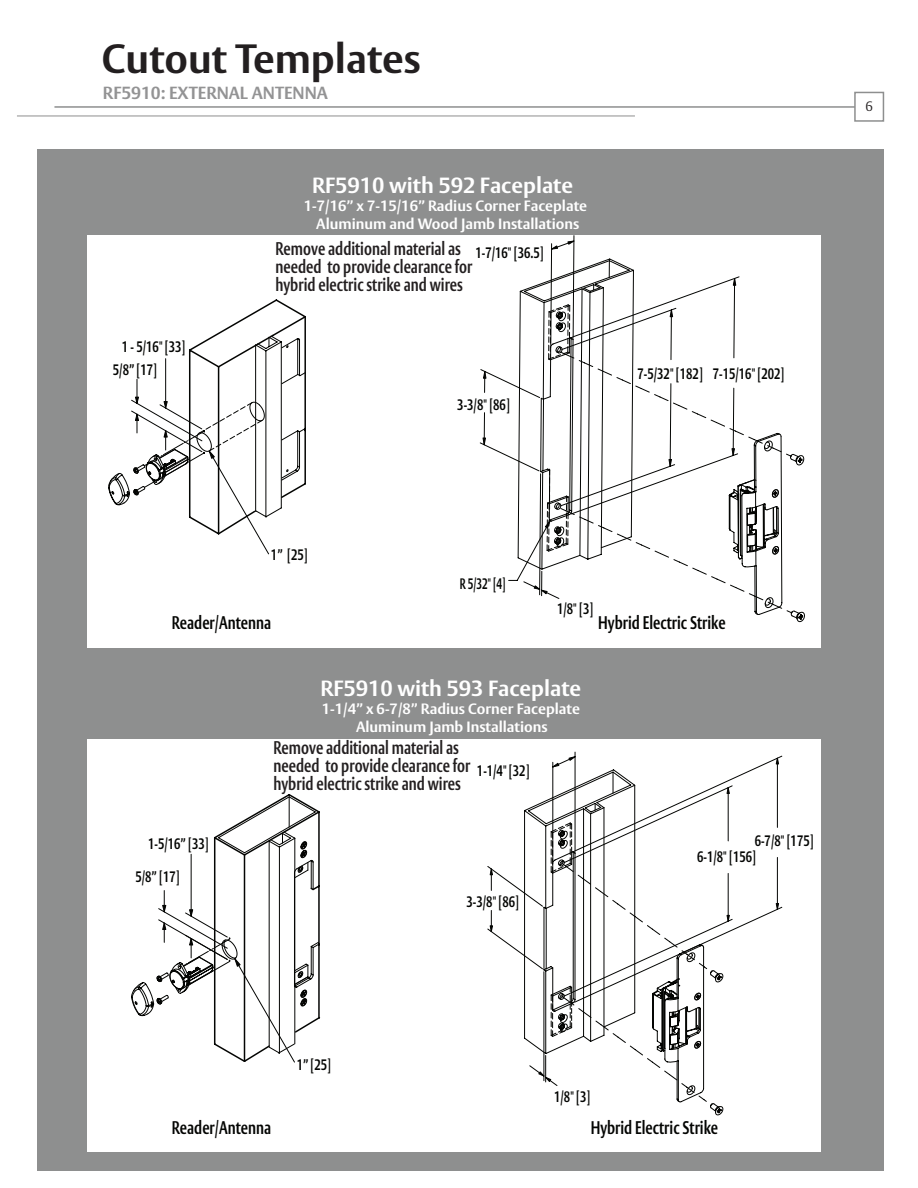
<style>
.page{position:relative;width:918px;height:1188px;background:#fff}
.page>*{position:absolute;margin:0;border:0;box-sizing:border-box;transform-origin:0 0}
.t1{font:700 40.5px "ASSA Vesta";color:#231f20}
.t2{font:700 21.75px "ASSA Vesta";color:#fff}
.t3{font:700 18.15px/18px "ASSA Vesta";color:#231f20;scale:.75 1}
.t4{font:700 18.15px "ASSA Vesta";color:#040503;scale:.75 1}
.t5{font:700 17.4px "ASSA Vesta";color:#939394}
.t6{font:700 15px "ASSA Vesta";color:#040503;scale:.75 1}
.t7{font:700 15px "ASSA Vesta";color:#040503;scale:.67 1}
.t8{font:700 14.85px/17.7px "ASSA Vesta";color:#fff;text-align:center}
.t9{font:300 13.5px "ASSA Vesta";color:#231f20}
</style>
<div class="page">
<hr style="left:54px;top:106px;width:816px;height:2px;background:#8e8f8f">
<div style="left:854px;top:92px;width:30px;height:30px;background:#fff;border:2px solid #8e8f8f"></div>
<hr style="left:17px;top:116px;width:618px;height:1px;background:#8e8f8f">
<div style="left:37px;top:149px;width:847px;height:1022px;background:#8e8f8f"></div>
<div style="left:87px;top:235px;width:734px;height:413px;background:#fff"></div>
<div style="left:87px;top:739px;width:733px;height:413px;background:#fff"></div>
<svg style="left:733px;top:756px;width:49px;height:175px"></svg>
<svg style="left:487px;top:752px;width:246px;height:363px"></svg>
<svg style="left:480px;top:235px;width:325px;height:387px"></svg>
<svg style="left:108px;top:299px;width:213px;height:764px"></svg>
<h1 class="t1" style="left:102px;top:34px;width:320px">Cutout Templates</h1>
<p class="t5" style="left:103px;top:82px;width:226px">RF5910: EXTERNAL ANTENNA</p>
<p class="t2" style="left:312px;top:172px;width:262px">RF5910 with 592 Faceplate</p>
<p class="t8" style="left:304px;top:197px;width:285px">1-7/16” x 7-15/16” Radius Corner Faceplate<br>Aluminum and Wood Jamb Installations</p>
<p class="t6" style="left:122px;top:337px;width:86px">1 - 5/16" [33]</p>
<p class="t6" style="left:113px;top:361px;width:60px">5/8” [17]</p>
<p class="t3" style="left:275px;top:240px;width:264px">Remove additional material as needed to provide clearance for hybrid electric strike and wires</p>
<p class="t6" style="left:475px;top:243px;width:92px">1-7/16" [36.5]</p>
<p class="t6" style="left:457px;top:395px;width:72px">3-3/8" [86]</p>
<p class="t6" style="left:638px;top:364px;width:89px">7-5/32" [182]</p>
<p class="t6" style="left:713px;top:364px;width:97px">7-15/16" [202]</p>
<p class="t9" style="left:865px;top:98px;width:9px">6</p>
<p class="t6" style="left:271px;top:546px;width:51px">1” [25]</p>
<p class="t7" style="left:460px;top:574px;width:70px">R 5/32" [4]</p>
<p class="t6" style="left:557px;top:599px;width:50px">1/8" [3]</p>
<p class="t4" style="left:172px;top:612px;width:134px">Reader/Antenna</p>
<p class="t4" style="left:598px;top:612px;width:171px">Hybrid Electric Strike</p>
<p class="t2" style="left:320px;top:675px;width:262px">RF5910 with 593 Faceplate</p>
<p class="t8" style="left:322px;top:700px;width:260px">1-1/4” x 6-7/8” Radius Corner Faceplate<br>Aluminum Jamb Installations</p>
<p class="t6" style="left:148px;top:834px;width:82px">1-5/16” [33]</p>
<p class="t6" style="left:135px;top:867px;width:60px">5/8” [17]</p>
<p class="t3" style="left:273px;top:740px;width:264px">Remove additional material as needed to provide clearance for hybrid electric strike and wires</p>
<p class="t6" style="left:477px;top:761px;width:72px">1-1/4" [32]</p>
<p class="t6" style="left:467px;top:893px;width:72px">3-3/8" [86]</p>
<p class="t6" style="left:755px;top:831px;width:80px">6-7/8" [175]</p>
<p class="t6" style="left:697px;top:848px;width:80px">6-1/8" [156]</p>
<p class="t6" style="left:297px;top:1056px;width:47px">1” [25]</p>
<p class="t6" style="left:554px;top:1087px;width:50px">1/8" [3]</p>
<p class="t4" style="left:172px;top:1117px;width:134px">Reader/Antenna</p>
<p class="t4" style="left:591px;top:1117px;width:171px">Hybrid Electric Strike</p>
</div>
